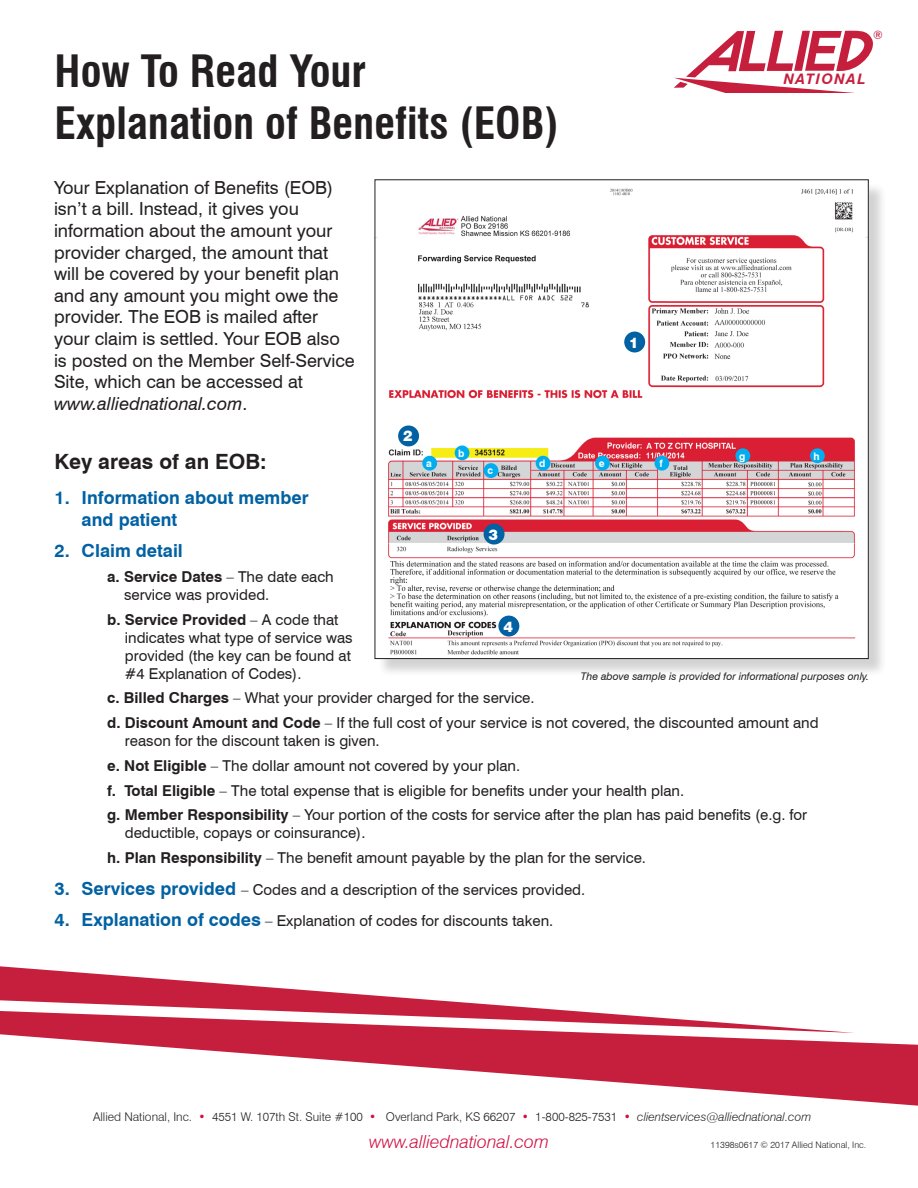
<style>
.page{position:relative;width:918px;height:1188px;background:#fff}
.page>*{position:absolute;margin:0;border:0;box-sizing:border-box;transform-origin:0 0}
.t1{font:700 condensed 43.5px/52.2px "Swiss 721 BT";color:#231f20}
.t2{font:700 21px "Swiss 721 BT";color:#231f20}
.t3{font:18px/21.6px "Swiss 721 BT";color:#231f20}
.t4{font:700 18px/21.6px "Swiss 721 BT";color:#0161a2}
.t5{font:italic 300 18px "Swiss 721 BT";color:#d10e40}
.t6{font:15px/24.8px "Swiss 721 BT";color:#231f20}
.t7{font:italic 700 14.55px "Swiss 721 BT";color:#c61f3e}
.t8{font:900 14.55px "Swiss 721 BT";color:#fff}
.t9{font:300 12px "Swiss 721 BT";color:#231f20}
.t10{font:11.55px "Swiss 721 BT";color:#c61f3e}
.t11{font:italic 10.5px "Swiss 721 BT";color:#231f20}
.t12{font:700 10.35px "Swiss 721 BT";color:#fff}
.t13{font:300 9px "Swiss 721 BT";color:#231f20}
.s1{font-style:italic}
.s2{font-weight:700}
.s3{font-weight:700;font-size:18px;color:#0161a2}
.s4{color:#d10e40}
</style>
<div class="page">
<svg style="left:674px;top:30px;width:199px;height:62px"></svg>
<div style="left:377px;top:182px;width:510px;height:496px;background:#231f20;opacity:.2"></div>
<img style="left:377px;top:182px;width:490px;height:475px">
<div style="left:624px;top:332px;width:21px;height:20px;background:#0161a2;border-radius:50%"></div>
<div style="left:398px;top:425px;width:21px;height:21px;background:#0161a2;border-radius:50%"></div>
<div style="left:484px;top:524px;width:21px;height:21px;background:#0161a2;border-radius:50%"></div>
<div style="left:422px;top:456px;width:15px;height:15px;background:#00aeef;border-radius:50%"></div>
<div style="left:455px;top:445px;width:14px;height:15px;background:#00aeef;border-radius:50%"></div>
<div style="left:484px;top:463px;width:14px;height:15px;background:#00aeef;border-radius:50%"></div>
<div style="left:536px;top:456px;width:14px;height:15px;background:#00aeef;border-radius:50%"></div>
<div style="left:595px;top:456px;width:15px;height:15px;background:#00aeef;border-radius:50%"></div>
<div style="left:654px;top:456px;width:15px;height:15px;background:#00aeef;border-radius:50%"></div>
<div style="left:735px;top:448px;width:15px;height:15px;background:#00aeef;border-radius:50%"></div>
<div style="left:810px;top:448px;width:15px;height:15px;background:#00aeef;border-radius:50%"></div>
<div style="left:498px;top:616px;width:21px;height:21px;background:#0161a2;border-radius:50%"></div>
<svg style="left:0;top:966px;width:573px;height:45px"></svg>
<svg style="left:0;top:1011px;width:918px;height:95px"></svg>
<h1 class="t1" style="left:55px;top:45px;width:506px">How To Read Your<br>Explanation of Benefits (EOB)</h1>
<p class="t3" style="left:54px;top:176px;width:302px">Your Explanation of Benefits (EOB) isn’t a bill. Instead, it gives you information about the amount your provider charged, the amount that will be covered by your benefit plan and any amount you might owe the provider. The EOB is mailed after your claim is settled. Your EOB also is posted on the Member Self-Service Site, which can be accessed at <span class="s1">www.alliednational.com</span>.</p>
<p class="t8" style="left:403px;top:427px;width:11px">2</p>
<p class="t8" style="left:629px;top:334px;width:11px">1</p>
<p class="t10" style="left:873px;top:28px;width:11px">®</p>
<p class="t7" style="left:783px;top:70px;width:84px">NATIONAL</p>
<p class="t12" style="left:458px;top:447px;width:8px">b</p>
<p class="t12" style="left:739px;top:450px;width:8px">g</p>
<p class="t12" style="left:814px;top:450px;width:8px">h</p>
<h2 class="t2" style="left:55px;top:449px;width:214px">Key areas of an EOB:</h2>
<p class="t4" style="left:82px;top:487px;width:228px;text-indent:-27px">1. Information about member and patient</p>
<p class="t4" style="left:55px;top:540px;width:130px">2. Claim detail</p>
<p class="t6" style="left:124px;top:567px;width:211px;line-height:18px;text-indent:-17px"><span class="s2">a. Service Dates</span> – The date each service was provided.</p>
<p class="t6" style="left:125px;top:610px;width:229px;line-height:18px;text-indent:-18px"><span class="s2">b. Service Provided</span> – A code that indicates what type of service was provided (the key can be found at #4 Explanation of Codes).</p>
<p class="t6" style="left:107px;top:685px;width:713px"><span class="s2">c. Billed Charges</span> – What your provider charged for the service.<br><span class="s2">d. Discount Amount and Code</span> – If the full cost of your service is not covered, the discounted amount and</p>
<p class="t6" style="left:107px;top:728px;width:702px;text-indent:18px">reason for the discount taken is given.<br><span class="s2">e. Not Eligible</span> – The dollar amount not covered by your plan.<br><span class="s2">f. Total Eligible</span> – The total expense that is eligible for benefits under your health plan.<br><span class="s2">g. Member Responsibility</span> – Your portion of the costs for service after the plan has paid benefits (e.g. for</p>
<p class="t6" style="left:107px;top:820px;width:540px;text-indent:18px">deductible, copays or coinsurance).<br><span class="s2">h. Plan Responsibility</span> – The benefit amount payable by the plan for the service.</p>
<p class="t6" style="left:55px;top:877px;width:532px"><span class="s3">3. Services provided</span> – Codes and a description of the services provided.</p>
<p class="t6" style="left:55px;top:908px;width:500px"><span class="s3">4. Explanation of codes</span> – Explanation of codes for discounts taken.</p>
<p class="t12" style="left:539px;top:457px;width:8px">d</p>
<p class="t12" style="left:599px;top:457px;width:7px">e</p>
<p class="t12" style="left:660px;top:457px;width:5px">f</p>
<p class="t12" style="left:426px;top:457px;width:7px">a</p>
<p class="t12" style="left:488px;top:465px;width:7px">c</p>
<p class="t8" style="left:489px;top:526px;width:11px">3</p>
<p class="t8" style="left:503px;top:618px;width:11px">4</p>
<p class="t11" style="left:581px;top:670px;width:290px">The above sample is provided for informational purposes only.</p>
<p class="t9" style="left:93px;top:1110px;width:720px">Allied National, Inc. <span class="s4">•</span> 4551 W. 107th St. Suite #100 <span class="s4">•</span> Overland Park, KS 66207 <span class="s4">•</span> 1-800-825-7531 <span class="s4">•</span> <span class="s1">clientservices@alliednational.com</span></p>
<p class="t5" style="left:369px;top:1130px;width:181px">www.alliednational.com</p>
<p class="t13" style="left:711px;top:1139px;width:157px">11398s0617 © 2017 Allied National, Inc.</p>
</div>
